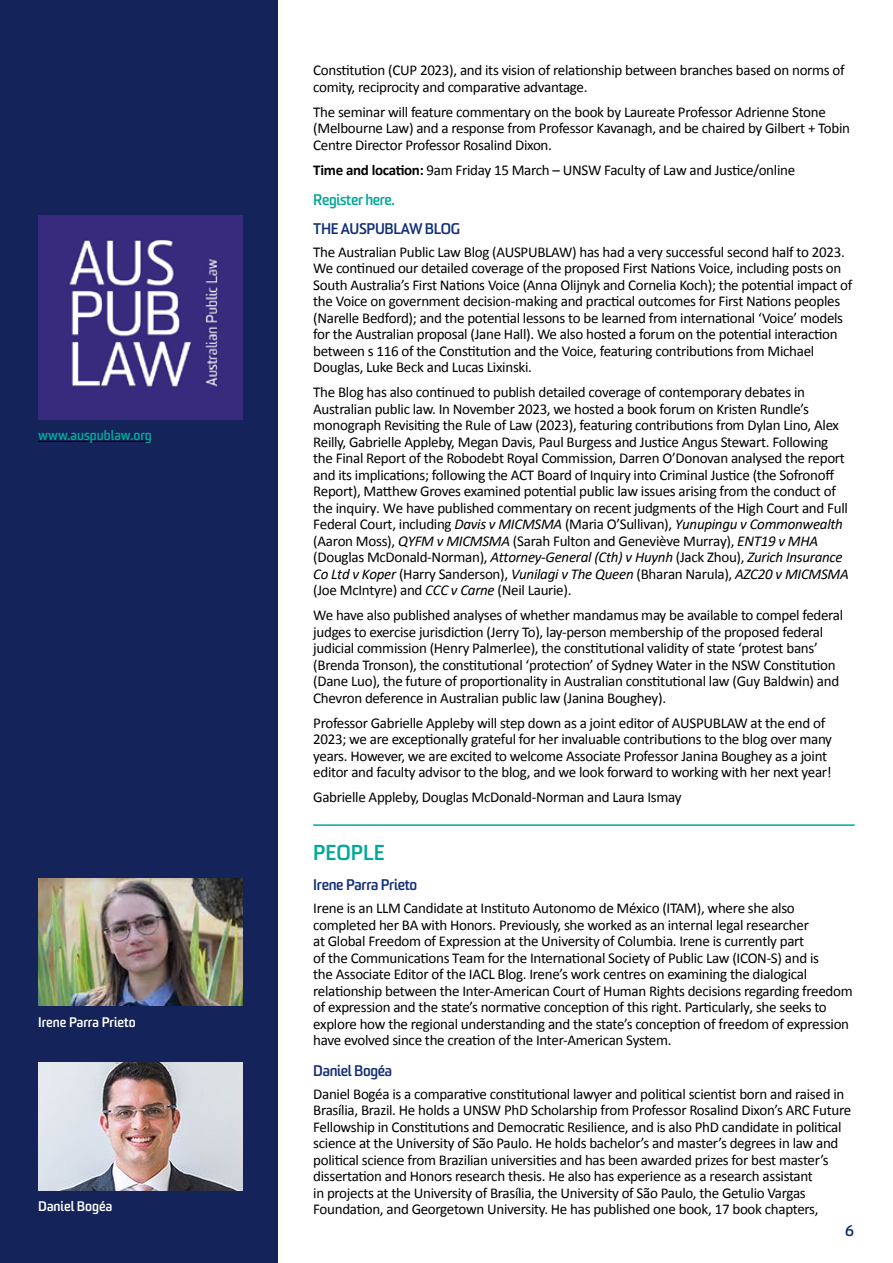
<style>
.page{position:relative;width:893px;height:1263px;background:#fff}
.page>*{position:absolute;margin:0;border:0;box-sizing:border-box;transform-origin:0 0}
.text{font:700 21px "Sommet";color:#00a997}
.text-2{font:15px/16.5px "Calibri";letter-spacing:-.02em;color:#000}
.t1{font:700 15px "Sommet";color:#122f77}
.t2{font:700 13.5px "Sommet";color:#fff}
.t3{font:700 13.5px "Sommet";color:#00a997}
.s1{font-weight:700}
.s2{font-family:"Sommet";font-weight:700;color:#00a997}
.s3{font-family:"Sommet";font-weight:700;color:#122f77}
.s4{font-style:italic}
</style>
<div class="page">
<div style="left:0;top:0;width:278px;height:1263px;background:#14245a"></div>
<hr style="left:313px;top:824px;width:542px;height:2px;background:#00a997">
<img style="left:38px;top:878px;width:204px;height:128px">
<img style="left:38px;top:1062px;width:204px;height:128px">
<hr style="left:38px;top:441px;width:114px;height:1px;background:#000">
<img style="left:38px;top:215px;width:204px;height:204px">
<p class="t3" style="left:38px;top:427px;width:115px">www.auspublaw.org</p>
<p class="t2" style="left:38px;top:1014px;width:99px">Irene Parra Prieto</p>
<p class="t2" style="left:38px;top:1198px;width:76px">Daniel Bogéa</p>
<p class="text-2" style="left:313px;top:61px;width:533px">Constitution (CUP 2023), and its vision of relationship between branches based on norms of comity, reciprocity and comparative advantage.</p>
<p class="text-2" style="left:313px;top:103px;width:538px">The seminar will feature commentary on the book by Laureate Professor Adrienne Stone (Melbourne Law) and a response from Professor Kavanagh, and be chaired by Gilbert + Tobin<br>Centre Director Professor Rosalind Dixon.</p>
<p class="text-2" style="left:313px;top:154px;width:483px;line-height:30.8px"><span class="s1">Time and location:</span> 9am Friday 15 March – UNSW Faculty of Law and Justice/online<br><span class="s2">Register here.</span></p>
<p class="text-2" style="left:313px;top:217px;width:533px;line-height:22.8px"><span class="s3">THE AUSPUBLAW BLOG<br></span>The Australian Public Law Blog (AUSPUBLAW) has had a very successful second half to 2023.</p>
<p class="text-2" style="left:313px;top:260px;width:541px">We continued our detailed coverage of the proposed First Nations Voice, including posts on South Australia’s First Nations Voice (Anna Olijnyk and Cornelia Koch); the potential impact of the Voice on government decision-making and practical outcomes for First Nations peoples (Narelle Bedford); and the potential lessons to be learned from international ‘Voice’ models for the Australian proposal (Jane Hall). We also hosted a forum on the potential interaction between s 116 of the Constitution and the Voice, featuring contributions from Michael Douglas, Luke Beck and Lucas Lixinski.</p>
<p class="text-2" style="left:313px;top:384px;width:537px">The Blog has also continued to publish detailed coverage of contemporary debates in Australian public law. In November 2023, we hosted a book forum on Kristen Rundle’s monograph Revisiting the Rule of Law (2023), featuring contributions from Dylan Lino, Alex Reilly, Gabrielle Appleby, Megan Davis, Paul Burgess and Justice Angus Stewart. Following the Final Report of the Robodebt Royal Commission, Darren O’Donovan analysed the report and its implications; following the ACT Board of Inquiry into Criminal Justice (the Sofronoff Report), Matthew Groves examined potential public law issues arising from the conduct of the inquiry. We have published commentary on recent judgments of the High Court and Full Federal Court, including <span class="s4">Davis v MICMSMA</span> (Maria O’Sullivan), <span class="s4">Yunupingu v Commonwealth </span>(Aaron Moss), <span class="s4">QYFM v MICMSMA</span> (Sarah Fulton and Geneviève Murray), <span class="s4">ENT19 v MHA </span>(Douglas McDonald-Norman), <span class="s4">Attorney-General (Cth) v Huynh</span> (Jack Zhou), <span class="s4">Zurich Insurance Co Ltd v Koper</span> (Harry Sanderson), <span class="s4">Vunilagi v The Queen</span> (Bharan Narula), <span class="s4">AZC20 v MICMSMA </span>(Joe McIntyre) and <span class="s4">CCC v Carne</span> (Neil Laurie).</p>
<p class="text-2" style="left:313px;top:607px;width:531px">We have also published analyses of whether mandamus may be available to compel federal judges to exercise jurisdiction (Jerry To), lay-person membership of the proposed federal judicial commission (Henry Palmerlee), the constitutional validity of state ‘protest bans’ (Brenda Tronson), the constitutional ‘protection’ of Sydney Water in the NSW Constitution (Dane Luo), the future of proportionality in Australian constitutional law (Guy Baldwin) and Chevron deference in Australian public law (Janina Boughey).</p>
<p class="text-2" style="left:313px;top:714px;width:520px">Professor Gabrielle Appleby will step down as a joint editor of AUSPUBLAW at the end of 2023; we are exceptionally grateful for her invaluable contributions to the blog over many years. However, we are excited to welcome Associate Professor Janina Boughey as a joint editor and faculty advisor to the blog, and we look forward to working with her next year!</p>
<p class="text-2" style="left:313px;top:789px;width:370px">Gabrielle Appleby, Douglas McDonald-Norman and Laura Ismay</p>
<p class="text" style="left:313px;top:839px;width:73px">PEOPLE</p>
<p class="text-2" style="left:313px;top:874px;width:483px;line-height:22.8px"><span class="s3">Irene Parra Prieto<br></span>Irene is an LLM Candidate at Instituto Autonomo de México (ITAM), where she also</p>
<p class="text-2" style="left:313px;top:916px;width:541px">completed her BA with Honors. Previously, she worked as an internal legal researcher<br>at Global Freedom of Expression at the University of Columbia. Irene is currently part<br>of the Communications Team for the International Society of Public Law (ICON-S) and is<br>the Associate Editor of the IACL Blog. Irene’s work centres on examining the dialogical relationship between the Inter-American Court of Human Rights decisions regarding freedom of expression and the state’s normative conception of this right. Particularly, she seeks to explore how the regional understanding and the state’s conception of freedom of expression have evolved since the creation of the Inter-American System.</p>
<p class="text-2" style="left:313px;top:1059px;width:533px;line-height:22.8px"><span class="s3">Daniel Bogéa<br></span>Daniel Bogéa is a comparative constitutional lawyer and political scientist born and raised in</p>
<p class="text-2" style="left:313px;top:1102px;width:540px">Brasília, Brazil. He holds a UNSW PhD Scholarship from Professor Rosalind Dixon’s ARC Future Fellowship in Constitutions and Democratic Resilience, and is also PhD candidate in political science at the University of São Paulo. He holds bachelor’s and master’s degrees in law and political science from Brazilian universities and has been awarded prizes for best master’s dissertation and Honors research thesis. He also has experience as a research assistant<br>in projects at the University of Brasília, the University of São Paulo, the Getulio Vargas Foundation, and Georgetown University. He has published one book, 17 book chapters,</p>
<p class="t1" style="left:845px;top:1221px;width:10px">6</p>
</div>
